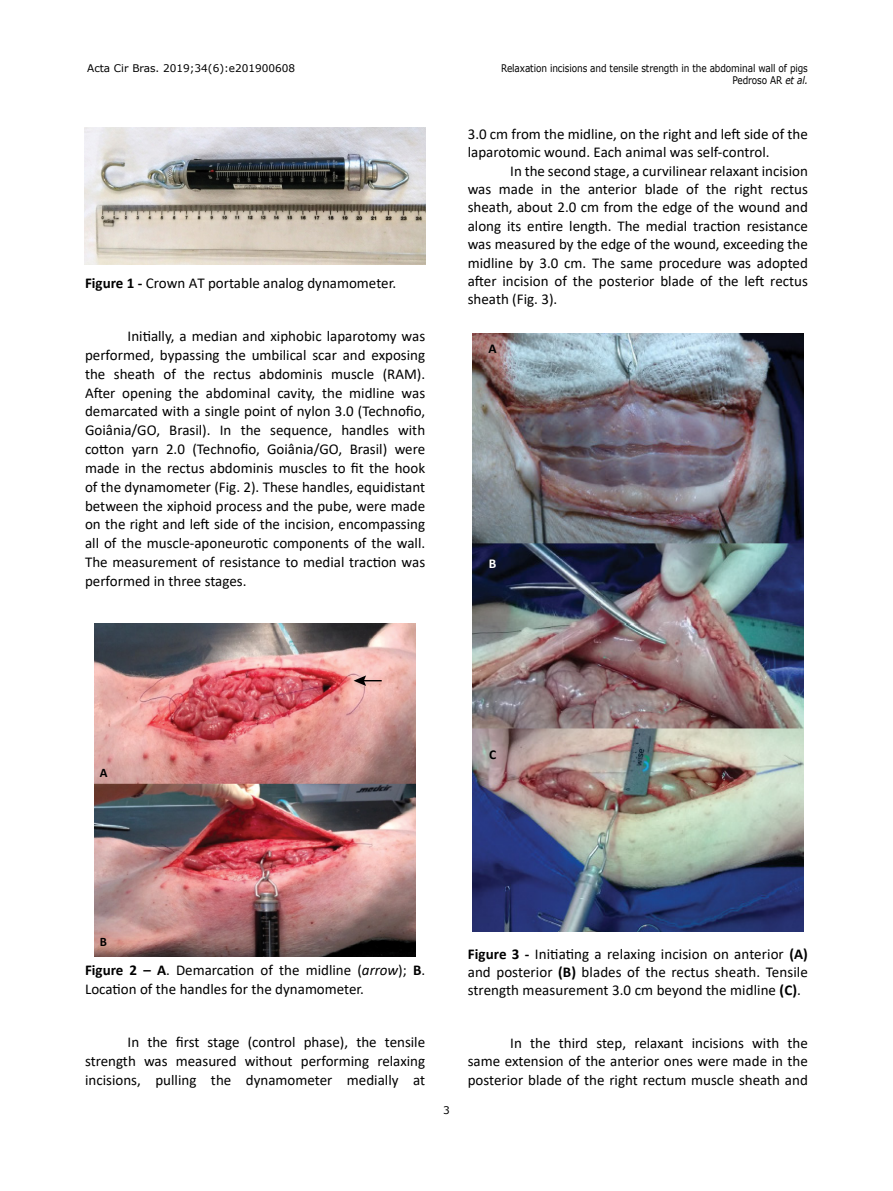
<style>
.page{position:relative;width:893px;height:1191px;background:#fff}
.page>*{position:absolute;margin:0;border:0;box-sizing:border-box;transform-origin:0 0}
.t1{font:15px/18.9px "Calibri";color:#000;text-align:justify}
.t2{font:700 13.5px "Calibri";color:#000}
.t3{font:700 13.5px "Calibri";color:#fff}
.t4{font:700 12.75px "Calibri";color:#000}
.t5{font:10.5px/12.6px "Verdana";letter-spacing:-.01em;color:#000;text-align:right;scale:.85 1}
.t6{font:10.5px "Verdana";letter-spacing:-.01em;color:#000}
.s1{font-weight:700}
.s2{font-style:italic}
</style>
<div class="page">
<img style="left:85px;top:128px;width:340px;height:137px">
<img style="left:94px;top:624px;width:322px;height:332px">
<svg style="left:354px;top:675px;width:28px;height:11px"></svg>
<img style="left:472px;top:333px;width:331px;height:598px">
<p class="t6" style="left:87px;top:61px;width:210px">Acta Cir Bras. 2019;34(6):e201900608</p>
<p class="t1" style="left:85px;top:273px;width:313px"><span class="s1">Figure 1 -</span> Crown AT portable analog dynamometer.</p>
<p class="t1" style="left:85px;top:326px;width:342px;text-indent:43px">Initially, a median and xiphobic laparotomy was performed, bypassing the umbilical scar and exposing the sheath of the rectus abdominis muscle (RAM).<br>After opening the abdominal cavity, the midline was demarcated with a single point of nylon 3.0 (Technofio, Goiânia/GO, Brasil). In the sequence, handles with cotton yarn 2.0 (Technofio, Goiânia/GO, Brasil) were made in the rectus abdominis muscles to fit the hook of the dynamometer (Fig. 2). These handles, equidistant between the xiphoid process and the pube, were made on the right and left side of the incision, encompassing all of the muscle-aponeurotic components of the wall.<br>The measurement of resistance to medial traction was performed in three stages.</p>
<p class="t5" style="left:501px;top:62px;width:362px">Relaxation incisions and tensile strength in the abdominal wall of pigs<br>Pedroso AR <span class="s2">et al.</span></p>
<p class="t1" style="left:468px;top:124px;width:342px;line-height:18.5px">3.0 cm from the midline, on the right and left side of the laparotomic wound. Each animal was self-control.</p>
<p class="t1" style="left:468px;top:161px;width:342px;line-height:18.5px;text-indent:43px">In the second stage, a curvilinear relaxant incision was made in the anterior blade of the right rectus sheath, about 2.0 cm from the edge of the wound and along its entire length. The medial traction resistance was measured by the edge of the wound, exceeding the midline by 3.0 cm. The same procedure was adopted after incision of the posterior blade of the left rectus sheath (Fig. 3).</p>
<p class="t2" style="left:488px;top:339px;width:10px">A</p>
<p class="t3" style="left:489px;top:554px;width:9px">B</p>
<p class="t4" style="left:100px;top:763px;width:9px">A</p>
<p class="t2" style="left:489px;top:744px;width:9px">C</p>
<p class="t4" style="left:100px;top:933px;width:9px">B</p>
<p class="t1" style="left:85px;top:960px;width:342px"><span class="s1">Figure 2 – A</span>. Demarcation of the midline (<span class="s2">arrow</span>); <span class="s1">B</span>.<br>Location of the handles for the dynamometer.</p>
<p class="t1" style="left:85px;top:1032px;width:342px;text-indent:43px">In the first stage (control phase), the tensile strength was measured without performing relaxing incisions, pulling the dynamometer medially at</p>
<p class="t6" style="left:443px;top:1103px;width:8px">3</p>
<p class="t1" style="left:468px;top:944px;width:342px;line-height:18.5px"><span class="s1">Figure 3 -</span> Initiating a relaxing incision on anterior <span class="s1">(A) </span>and posterior <span class="s1">(B)</span> blades of the rectus sheath. Tensile strength measurement 3.0 cm beyond the midline <span class="s1">(C)</span>.</p>
<p class="t1" style="left:468px;top:1033px;width:342px;line-height:18.5px;text-indent:43px">In the third step, relaxant incisions with the same extension of the anterior ones were made in the posterior blade of the right rectum muscle sheath and</p>
</div>
